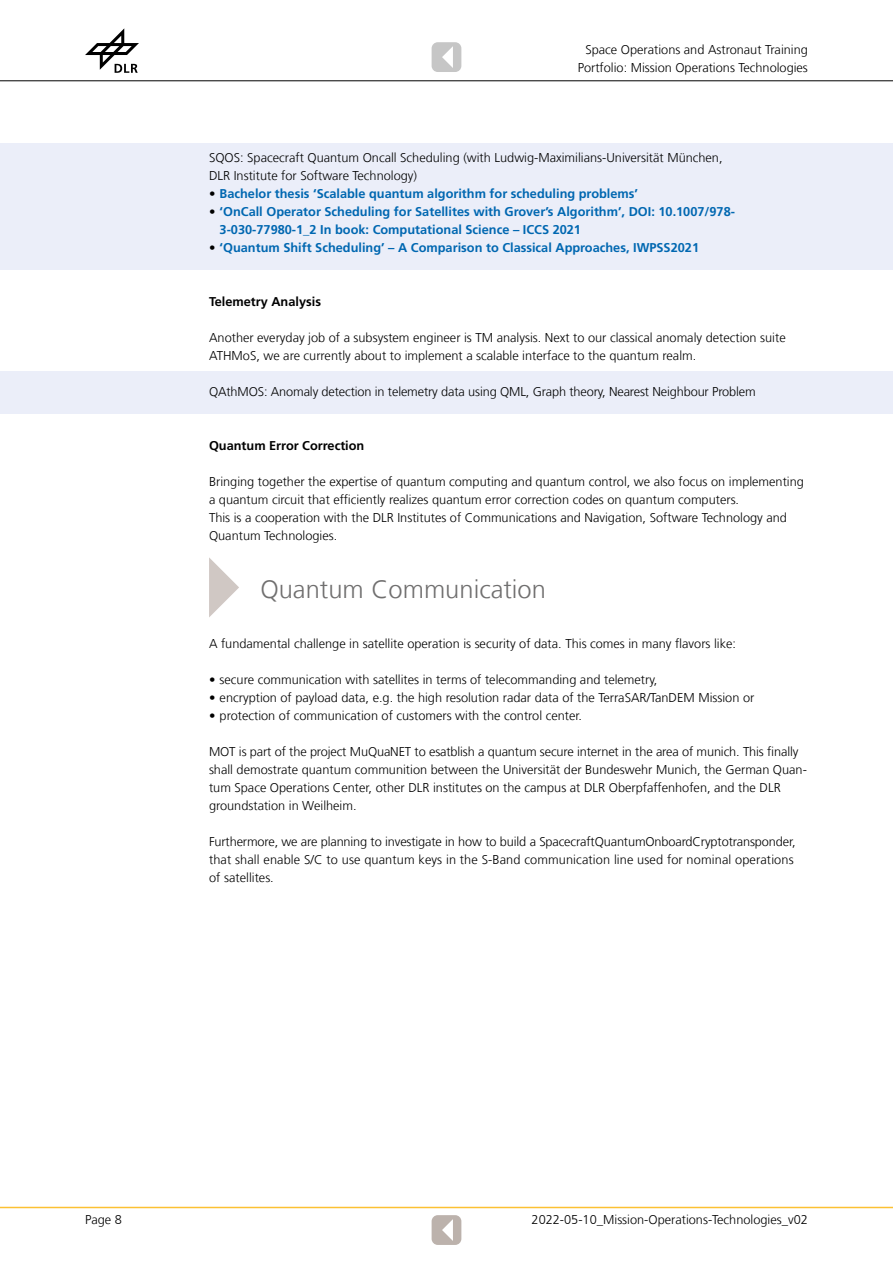
<style>
.page{position:relative;width:893px;height:1263px;background:#fff}
.page>*{position:absolute;margin:0;border:0;box-sizing:border-box;transform-origin:0 0}
.t1{font:300 25.5px "Frutiger";color:#706f6f}
.t2{font:300 12.75px/18px "Frutiger";color:#000}
.t3{font:700 12.75px/18px "Frutiger";color:#0067b1}
.t4{font:700 12.75px "Frutiger";color:#000}
.s1{font-weight:300;color:#000}
</style>
<div class="page">
<svg style="left:85px;top:28px;width:54px;height:45px"></svg>
<hr style="left:0;top:1207px;width:893px;height:1px;background:#fcc133">
<hr style="left:0;top:81px;width:893px;height:1px;background:#000">
<div style="left:432px;top:42px;width:29px;height:30px;background:#c6c6c6;border-radius:6px"></div>
<svg style="left:442px;top:46px;width:11px;height:22px"></svg>
<div style="left:432px;top:1215px;width:29px;height:30px;background:#bcb2ac;border-radius:6px"></div>
<svg style="left:442px;top:1219px;width:11px;height:22px"></svg>
<svg style="left:209px;top:557px;width:30px;height:60px"></svg>
<div style="left:0;top:144px;width:893px;height:126px;background:#ebeef9"></div>
<div style="left:0;top:372px;width:893px;height:42px;background:#ebeef9"></div>
<p class="t2" style="left:578px;top:41px;width:232px;text-align:right">Space Operations and Astronaut Training<br>Portfolio: Mission Operations Technologies</p>
<p class="t2" style="left:209px;top:149px;width:515px">SQOS: Spacecraft Quantum Oncall Scheduling (with Ludwig-Maximilians-Universität München,<br>DLR Institute for Software Technology)</p>
<p class="t3" style="left:209px;top:185px;width:431px"><span class="s1">•</span> Bachelor thesis ‘Scalable quantum algorithm for scheduling problems’</p>
<p class="t3" style="left:220px;top:203px;width:517px;text-indent:-11px"><span class="s1">•</span> ‘OnCall Operator Scheduling for Satellites with Grover’s Algorithm’, DOI: 10.1007/978-<br>3-030-77980-1_2 In book: Computational Science – ICCS 2021</p>
<p class="t3" style="left:209px;top:239px;width:492px"><span class="s1">•</span> ‘Quantum Shift Scheduling’ – A Comparison to Classical Approaches, IWPSS2021</p>
<p class="t4" style="left:209px;top:294px;width:113px">Telemetry Analysis</p>
<p class="t2" style="left:209px;top:329px;width:578px">Another everyday job of a subsystem engineer is TM analysis. Next to our classical anomaly detection suite<br>ATHMoS, we are currently about to implement a scalable interface to the quantum realm.</p>
<p class="t2" style="left:209px;top:383px;width:548px">QAthMOS: Anomaly detection in telemetry data using QML, Graph theory, Nearest Neighbour Problem</p>
<p class="t4" style="left:209px;top:438px;width:157px">Quantum Error Correction</p>
<p class="t2" style="left:209px;top:473px;width:596px">Bringing together the expertise of quantum computing and quantum control, we also focus on implementing a quantum circuit that efficiently realizes quantum error correction codes on quantum computers.<br>This is a cooperation with the DLR Institutes of Communications and Navigation, Software Technology and Quantum Technologies.</p>
<h1 class="t1" style="left:260px;top:575px;width:287px">Quantum Communication</h1>
<p class="t2" style="left:209px;top:635px;width:529px">A fundamental challenge in satellite operation is security of data. This comes in many flavors like:</p>
<p class="t2" style="left:209px;top:671px;width:450px">• secure communication with satellites in terms of telecommanding and telemetry,</p>
<p class="t2" style="left:209px;top:689px;width:547px">• encryption of payload data, e.g. the high resolution radar data of the TerraSAR/TanDEM Mission or</p>
<p class="t2" style="left:209px;top:707px;width:375px">• protection of communication of customers with the control center.</p>
<p class="t2" style="left:209px;top:743px;width:599px">MOT is part of the project MuQuaNET to esatblish a quantum secure internet in the area of munich. This finally shall demostrate quantum communition between the Universität der Bundeswehr Munich, the German Quan&shy;tum Space Operations Center, other DLR institutes on the campus at DLR Oberpfaffenhofen, and the DLR groundstation in Weilheim.</p>
<p class="t2" style="left:209px;top:833px;width:588px">Furthermore, we are planning to investigate in how to build a SpacecraftQuantumOnboardCryptotransponder, that shall enable S/C to use quantum keys in the S-Band communication line used for nominal operations of satellites.</p>
<p class="t2" style="left:85px;top:1211px;width:38px">Page 8</p>
<p class="t2" style="left:532px;top:1211px;width:278px">2022-05-10_Mission-Operations-Technologies_v02</p>
</div>
